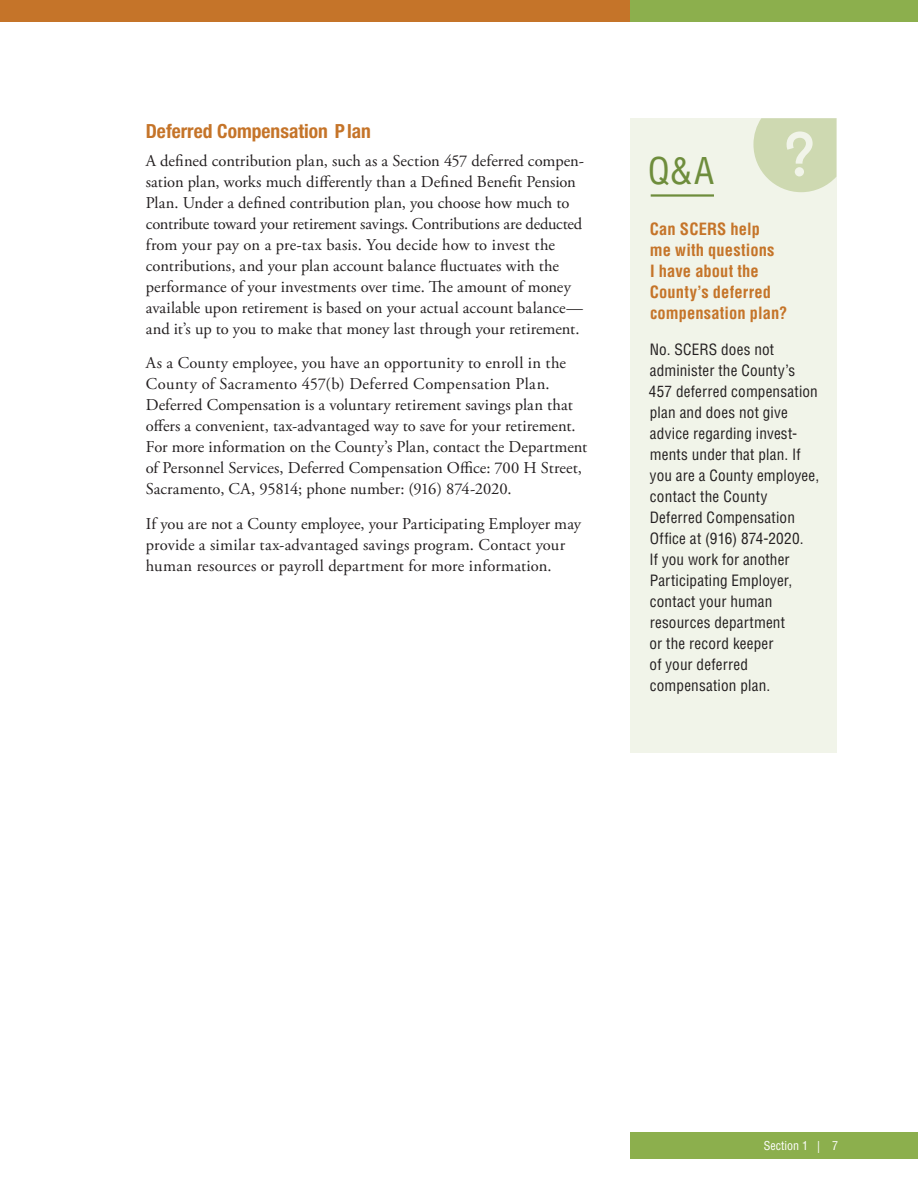
<style>
.page{position:relative;width:918px;height:1188px;background:#fff}
.page>*{position:absolute;margin:0;border:0;box-sizing:border-box;transform-origin:0 0}
.t1{font:500 62.55px "Edmondsans";color:#f1f4e9}
.SideBar-Header{font:condensed 36px "Helvetica LT Std";color:#6e8d3c}
.Header_3_-_Orange{font:700 condensed 19.5px "Helvetica Neue LT Std";color:#c57429}
.Body{font:16.5px/21px "Adobe Garamond Pro";color:#231f20}
.Sidebar-Subhead{font:700 condensed 16.5px/21px "Helvetica LT Std";letter-spacing:.005em;color:#c57429}
.Side_bar_text{font:condensed 15.15px/21px "Helvetica LT Std";letter-spacing:.01em;color:#231f20}
.t2{font:condensed 12px "Helvetica LT Std";color:#fff}
</style>
<div class="page">
<div style="left:0;top:0;width:630px;height:22px;background:#c57429"></div>
<div style="left:630px;top:0;width:288px;height:22px;background:#8caf4d"></div>
<div style="left:630px;top:1132px;width:288px;height:27px;background:#8caf4d"></div>
<div style="left:630px;top:118px;width:206px;height:635px;background:#f1f4e9"></div>
<svg style="left:753px;top:118px;width:83px;height:74px;background:#d2dcb7"></svg>
<hr style="left:651px;top:194px;width:63px;height:3px;background:#6e8d3c">
<p class="Header_3_-_Orange" style="left:146px;top:119px;width:227px">Deferred Compensation Plan</p>
<p class="Body" style="left:146px;top:151px;width:440px">A defined contribution plan, such as a Section 457 deferred compen&shy;sation plan, works much differently than a Defined Benefit Pension Plan. Under a defined contribution plan, you choose how much to contribute toward your retirement savings. Contributions are deducted from your pay on a pre-tax basis. You decide how to invest the contributions, and your plan account balance fluctuates with the performance of your investments over time. The amount of money available upon retirement is based on your actual account balance— and it’s up to you to make that money last through your retirement.</p>
<p class="Body" style="left:146px;top:353px;width:443px">As a County employee, you have an opportunity to enroll in the County of Sacramento 457(b) Deferred Compensation Plan.<br>Deferred Compensation is a voluntary retirement savings plan that offers a convenient, tax-advantaged way to save for your retirement.<br>For more information on the County’s Plan, contact the Department of Personnel Services, Deferred Compensation Office: 700 H Street, Sacramento, CA, 95814; phone number: (916) 874-2020.</p>
<p class="Body" style="left:146px;top:514px;width:437px">If you are not a County employee, your Participating Employer may provide a similar tax-advantaged savings program. Contact your human resources or payroll department for more information.</p>
<p class="SideBar-Header" style="left:648px;top:148px;width:68px">Q&amp;A</p>
<p class="t1" style="left:784px;top:118px;width:31px">?</p>
<p class="Sidebar-Subhead" style="left:650px;top:218px;width:139px">Can SCERS help<br>me with questions<br>I have about the<br>County’s deferred compensation plan?</p>
<p class="Side_bar_text" style="left:649px;top:339px;width:172px">No. SCERS does not administer the County’s<br>457 deferred compensation plan and does not give advice regarding invest&shy;ments under that plan. If you are a County employee, contact the County<br>Deferred Compensation<br>Office at (916) 874-2020.<br>If you work for another<br>Participating Employer, contact your human resources department<br>or the record keeper<br>of your deferred compensation plan.</p>
<p class="t2" style="left:764px;top:1138px;width:76px">Section 1 | 7</p>
</div>
